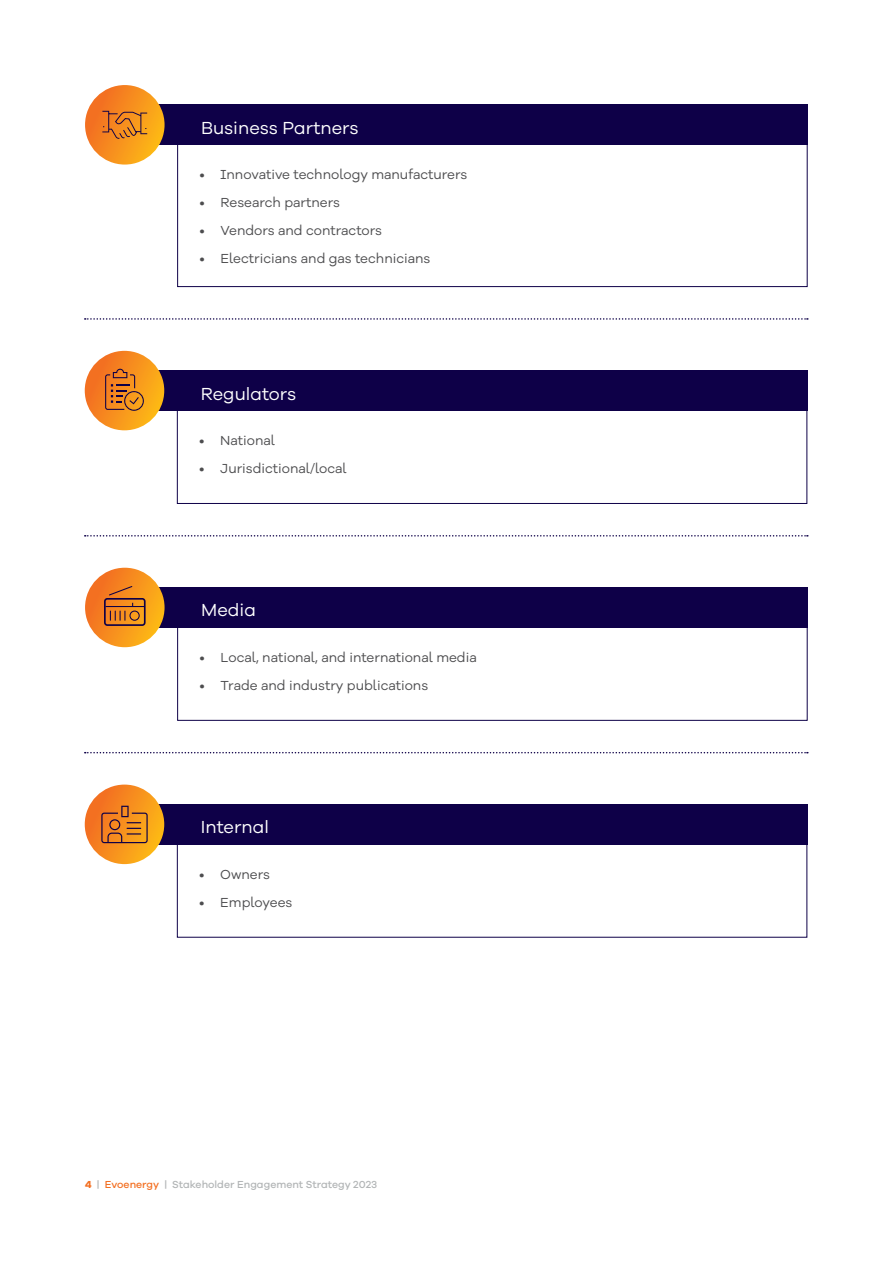
<style>
.page{position:relative;width:893px;height:1263px;background:#fff}
.page>*{position:absolute;margin:0;border:0;box-sizing:border-box;transform-origin:0 0}
.two{font:18px "Galano Grotesque";color:#fff}
.t1{font:13.5px "Galano Grotesque Alt";color:#4d4d4f}
.t2{font:500 10.5px "Galano Grotesque";color:#b2b5b6}
.s1{font-weight:700;color:#f36f21}
.s2{color:#f36f21}
</style>
<div class="page">
<div style="left:133px;top:105px;width:675px;height:40px;background:#0e0048"></div>
<div style="left:177px;top:144px;width:631px;height:143px;border:1px solid #0e0048"></div>
<svg style="left:85px;top:85px;width:80px;height:80px;background:#f59121"></svg>
<svg style="left:102px;top:111px;width:45px;height:28px"></svg>
<div style="left:133px;top:370px;width:675px;height:41px;background:#0e0048"></div>
<div style="left:177px;top:410px;width:630px;height:94px;border:1px solid #0e0048"></div>
<svg style="left:85px;top:351px;width:79px;height:79px;background:#f7901d"></svg>
<svg style="left:105px;top:369px;width:39px;height:42px;background:#cc7525"></svg>
<div style="left:133px;top:587px;width:675px;height:41px;background:#0e0048"></div>
<div style="left:177px;top:626px;width:631px;height:95px;border:1px solid #0e0048"></div>
<svg style="left:85px;top:568px;width:80px;height:79px;background:#f5901e"></svg>
<svg style="left:104px;top:586px;width:42px;height:40px;background:#c57026"></svg>
<div style="left:133px;top:804px;width:675px;height:40px;background:#0e0048"></div>
<div style="left:177px;top:843px;width:630px;height:95px;border:1px solid #0e0048"></div>
<svg style="left:85px;top:784px;width:79px;height:80px;background:#f69120"></svg>
<svg style="left:101px;top:806px;width:47px;height:37px;background:#d07824"></svg>
<div style="left:109px;top:819px;width:11px;height:11px;border:1px solid #0e0048;border-radius:50%"></div>
<svg style="left:85px;top:318px;width:723px;height:2px"></svg>
<svg style="left:85px;top:535px;width:723px;height:1px"></svg>
<svg style="left:85px;top:752px;width:723px;height:1px"></svg>
<p class="two" style="left:201px;top:117px;width:159px">Business Partners</p>
<p class="t1" style="left:199px;top:166px;width:270px">• Innovative technology manufacturers</p>
<p class="t1" style="left:199px;top:194px;width:142px">• Research partners</p>
<p class="t1" style="left:199px;top:222px;width:184px">• Vendors and contractors</p>
<p class="t1" style="left:199px;top:250px;width:233px">• Electricians and gas technicians</p>
<p class="two" style="left:201px;top:383px;width:97px">Regulators</p>
<p class="t1" style="left:199px;top:432px;width:78px">• National</p>
<p class="t1" style="left:199px;top:460px;width:149px">• Jurisdictional/local</p>
<p class="two" style="left:201px;top:600px;width:56px">Media</p>
<p class="t1" style="left:199px;top:649px;width:279px">• Local, national, and international media</p>
<p class="t1" style="left:199px;top:677px;width:230px">• Trade and industry publications</p>
<p class="two" style="left:201px;top:816px;width:69px">Internal</p>
<p class="t1" style="left:199px;top:866px;width:73px">• Owners</p>
<p class="t1" style="left:199px;top:894px;width:95px">• Employees</p>
<p class="t2" style="left:85px;top:1178px;width:294px"><span class="s1">4</span> | <span class="s2">Evoenergy</span> | Stakeholder Engagement Strategy 2023</p>
</div>
